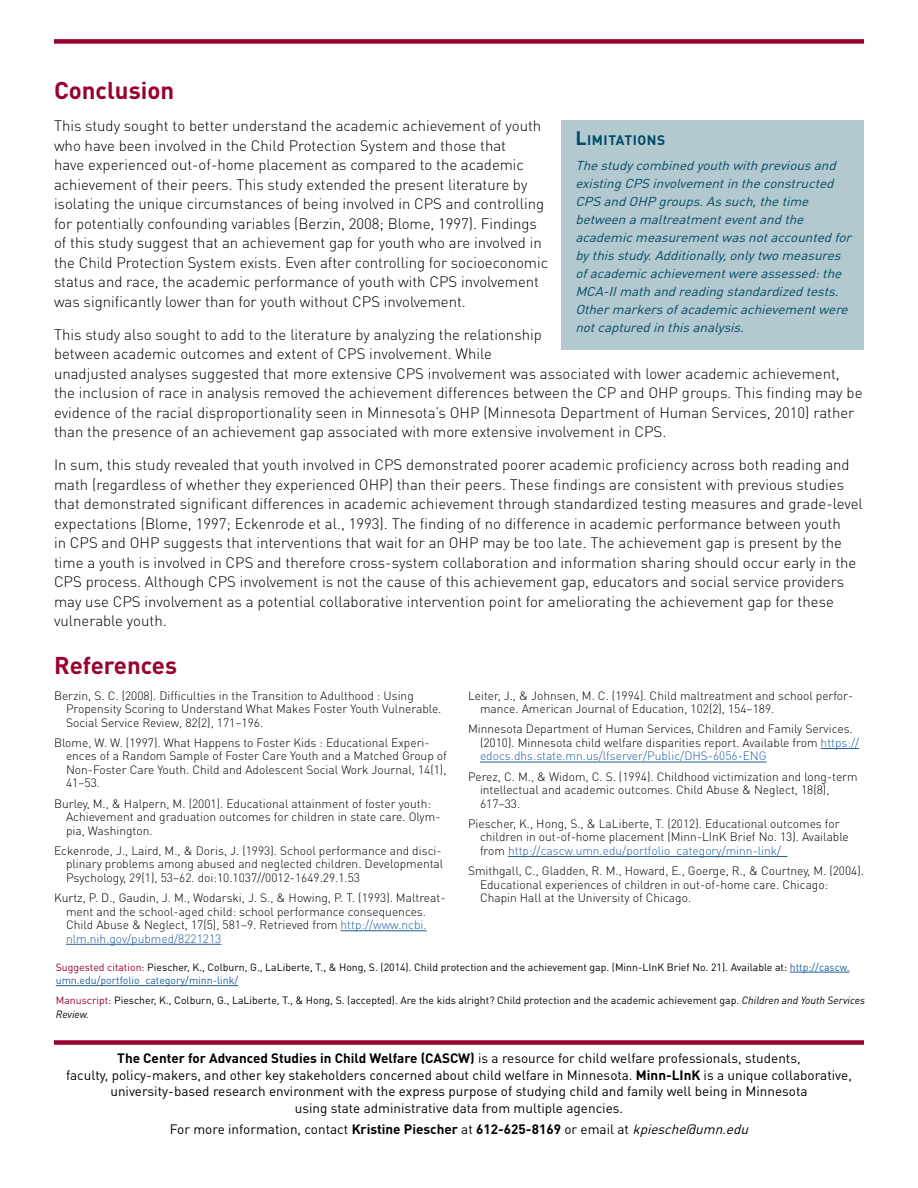
<style>
.page{position:relative;width:918px;height:1188px;background:#fff}
.page>*{position:absolute;margin:0;border:0;box-sizing:border-box;transform-origin:0 0}
.t1{font:700 24px "DINOT";color:#98002e}
.t2{font:300 15px/19.5px "DINOT";color:#000}
.t3{font:700 13.65px "DINOT";letter-spacing:.045em;color:#004a64}
.t4{font:13.5px/16.5px "DINOT";color:#000;text-align:center}
.t5{font:italic 12.9px/18px "DINOT";color:#004a64;scale:1.05 1}
.t6{font:300 12px/13.5px "DINOT";color:#000}
.t7{font:10.5px/13.5px "DINOT";color:#000}
.s1{font-size:19.5px}
.s2{color:#215e9e}
.s3{color:#98002e}
.s4{font-style:italic}
.s5{font-weight:700}
</style>
<div class="page">
<div style="left:54px;top:39px;width:810px;height:5px;background:#98002e"></div>
<div style="left:54px;top:1040px;width:810px;height:5px;background:#98002e"></div>
<div style="left:562px;top:120px;width:302px;height:229px;background:#b3c9d0"></div>
<hr style="left:790px;top:972px;width:60px;height:1px;background:#215e9e">
<hr style="left:56px;top:985px;width:182px;height:1px;background:#215e9e">
<hr style="left:341px;top:930px;width:86px;height:1px;background:#215e9e">
<hr style="left:66px;top:944px;width:155px;height:1px;background:#215e9e">
<hr style="left:821px;top:748px;width:38px;height:1px;background:#215e9e">
<hr style="left:480px;top:762px;width:287px;height:1px;background:#215e9e">
<hr style="left:508px;top:856px;width:279px;height:1px;background:#215e9e">
<h1 class="t1" style="left:54px;top:74px;width:122px">Conclusion</h1>
<p class="t2" style="left:54px;top:116px;width:496px">This study sought to better understand the academic achievement of youth who have been involved in the Child Protection System and those that<br>have experienced out-of-home placement as compared to the academic achievement of their peers. This study extended the present literature by isolating the unique circumstances of being involved in CPS and controlling for potentially confounding variables (Berzin, 2008; Blome, 1997). Findings of this study suggest that an achievement gap for youth who are involved in the Child Protection System exists. Even after controlling for socioeconomic status and race, the academic performance of youth with CPS involvement was significantly lower than for youth without CPS involvement.</p>
<p class="t2" style="left:54px;top:324px;width:810px">This study also sought to add to the literature by analyzing the relationship<br>between academic outcomes and extent of CPS involvement. While<br>unadjusted analyses suggested that more extensive CPS involvement was associated with lower academic achievement, the inclusion of race in analysis removed the achievement differences between the CP and OHP groups. This finding may be evidence of the racial disproportionality seen in Minnesota’s OHP (Minnesota Department of Human Services, 2010) rather than the presence of an achievement gap associated with more extensive involvement in CPS.</p>
<p class="t2" style="left:54px;top:455px;width:810px">In sum, this study revealed that youth involved in CPS demonstrated poorer academic proficiency across both reading and math (regardless of whether they experienced OHP) than their peers. These findings are consistent with previous studies that demonstrated significant differences in academic achievement through standardized testing measures and grade-level expectations (Blome, 1997; Eckenrode et al., 1993). The finding of no difference in academic performance between youth<br>in CPS and OHP suggests that interventions that wait for an OHP may be too late. The achievement gap is present by the time a youth is involved in CPS and therefore cross-system collaboration and information sharing should occur early in the CPS process. Although CPS involvement is not the cause of this achievement gap, educators and social service providers may use CPS involvement as a potential collaborative intervention point for ameliorating the achievement gap for these vulnerable youth.</p>
<p class="t3" style="left:575px;top:131px;width:91px"><span class="s1">L</span>IMITATIONS</p>
<p class="t5" style="left:575px;top:156px;width:268px">Thestudycombinedyouthwithpreviousand existingCPS involvementintheconstructed CPS andOHP groups.Assuch,thetime betweenamaltreatmenteventandthe academicmeasurementwasnotaccountedfor bythisstudy.Additionally,onlytwomeasures ofacademicachievementwereassessed:the MCA-IImathandreadingstandardizedtests.<br>Othermarkersofacademicachievementwere notcapturedinthisanalysis.</p>
<h1 class="t1" style="left:54px;top:649px;width:125px">References</h1>
<p class="t6" style="left:66px;top:688px;width:377px;text-indent:-12px">Berzin, S. C. (2008). Difficulties in the Transition to Adulthood : Using<br>Propensity Scoring to Understand What Makes Foster Youth Vulnerable.<br>Social Service Review, 82(2), 171–196.</p>
<p class="t6" style="left:66px;top:735px;width:382px;text-indent:-12px">Blome, W. W. (1997). What Happens to Foster Kids : Educational Experi&shy;ences of a Random Sample of Foster Care Youth and a Matched Group of Non-Foster Care Youth. Child and Adolescent Social Work Journal, 14(1), 41–53.</p>
<p class="t6" style="left:66px;top:796px;width:376px;text-indent:-12px">Burley, M., &amp; Halpern, M. (2001). Educational attainment of foster youth:<br>Achievement and graduation outcomes for children in state care. Olym&shy;pia, Washington.</p>
<p class="t6" style="left:66px;top:843px;width:379px;text-indent:-12px">Eckenrode, J., Laird, M., &amp; Doris, J. (1993). School performance and disci&shy;plinary problems among abused and neglected children. Developmental<br>Psychology, 29(1), 53–62. doi:10.1037//0012-1649.29.1.53</p>
<p class="t6" style="left:66px;top:891px;width:381px;text-indent:-12px">Kurtz, P. D., Gaudin, J. M., Wodarski, J. S., &amp; Howing, P. T. (1993). Maltreat&shy;ment and the school-aged child: school performance consequences.<br>Child Abuse &amp; Neglect, 17(5), 581–9. Retrieved from <span class="s2">http://www.ncbi. nlm.nih.gov/pubmed/8221213</span></p>
<p class="t6" style="left:480px;top:688px;width:375px;text-indent:-12px">Leiter, J., &amp; Johnsen, M. C. (1994). Child maltreatment and school perfor&shy;mance. American Journal of Education, 102(2), 154–189.</p>
<p class="t6" style="left:480px;top:722px;width:381px;text-indent:-12px">Minnesota Department of Human Services, Children and Family Services. (2010). Minnesota child welfare disparities report. Available from <span class="s2">https:// edocs.dhs.state.mn.us/lfserver/Public/DHS-6056-ENG</span></p>
<p class="t6" style="left:480px;top:769px;width:379px;text-indent:-12px">Perez, C. M., &amp; Widom, C. S. (1994). Childhood victimization and long-term intellectual and academic outcomes. Child Abuse &amp; Neglect, 18(8),<br>617–33.</p>
<p class="t6" style="left:480px;top:816px;width:370px;text-indent:-12px">Piescher, K., Hong, S., &amp; LaLiberte, T. (2012). Educational outcomes for children in out-of-home placement (Minn-LInK Brief No. 13). Available from <span class="s2">http://cascw.umn.edu/portfolio_category/minn-link/</span></p>
<p class="t6" style="left:480px;top:864px;width:386px;text-indent:-12px">Smithgall, C., Gladden, R. M., Howard, E., Goerge, R., &amp; Courtney, M. (2004).<br>Educational experiences of children in out-of-home care. Chicago:<br>Chapin Hall at the University of Chicago.</p>
<p class="t7" style="left:56px;top:960px;width:795px"><span class="s3">Suggested citation:</span> Piescher, K., Colburn, G., LaLiberte, T., &amp; Hong, S. (2014). Child protection and the achievement gap. (Minn-LInK Brief No. 21). Available at: <span class="s2">http://cascw. umn.edu/portfolio_category/minn-link/</span></p>
<p class="t7" style="left:56px;top:994px;width:811px"><span class="s3">Manuscript:</span> Piescher, K., Colburn, G., LaLiberte, T., &amp; Hong, S. (accepted). Are the kids alright? Child protection and the academic achievement gap. <span class="s4">Children and Youth Services<br>Review.</span></p>
<p class="t4" style="left:66px;top:1049px;width:787px"><span class="s5">The Center for Advanced Studies in Child Welfare (CASCW)</span> is a resource for child welfare professionals, students,<br>faculty, policy-makers, and other key stakeholders concerned about child welfare in Minnesota. <span class="s5">Minn-LInK</span> is a unique collaborative, university-based research environment with the express purpose of studying child and family well being in Minnesota<br>using state administrative data from multiple agencies.</p>
<p class="t4" style="left:170px;top:1120px;width:584px">For more information, contact <span class="s5">Kristine Piescher</span> at <span class="s5">612-625-8169</span> or email at <span class="s4">kpiesche@umn.edu</span></p>
</div>
